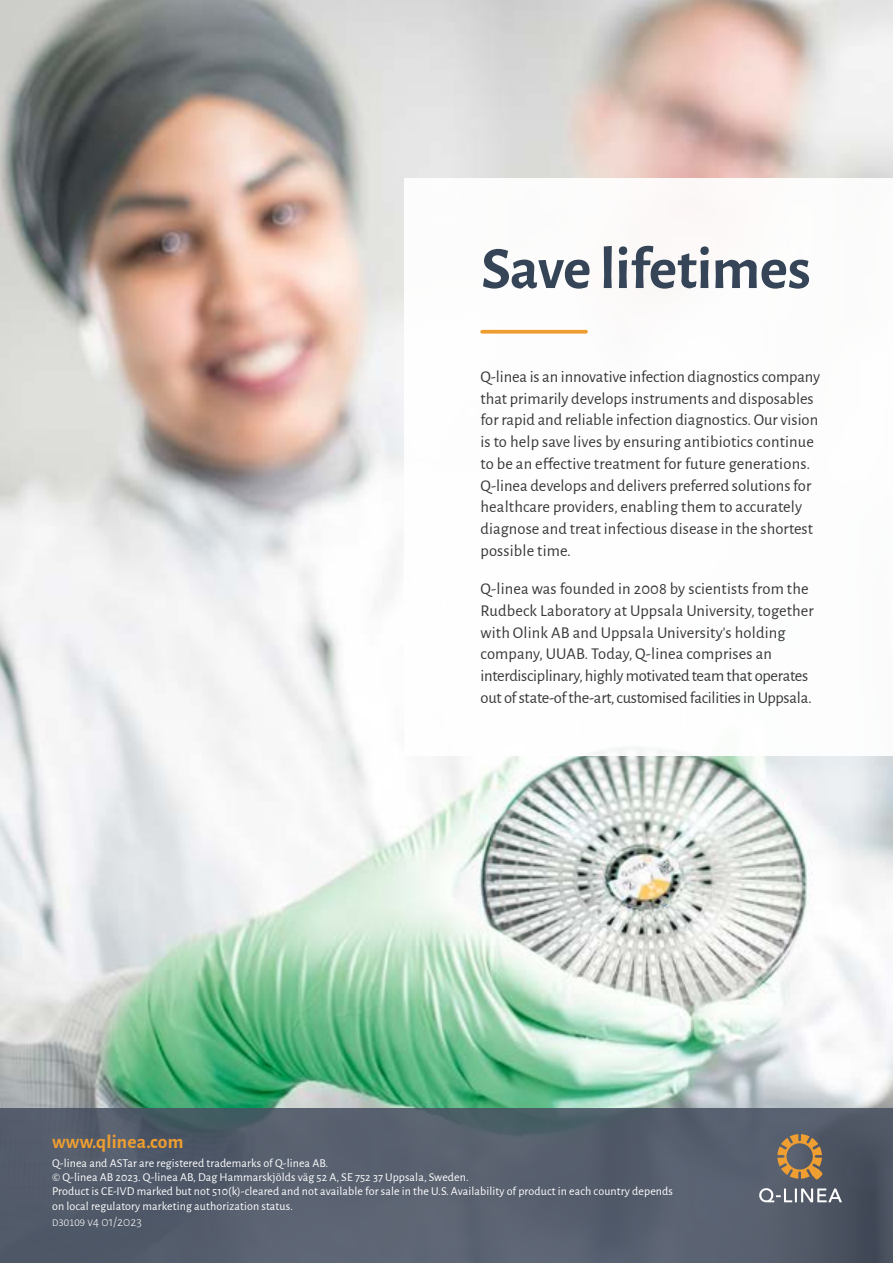
<style>
.page{position:relative;width:893px;height:1263px;background:#fff}
.page>*{position:absolute;margin:0;border:0;box-sizing:border-box;transform-origin:0 0}
.t1{font:700 60px "Alegreya Sans";letter-spacing:-.005em;color:#354456}
.t2{font:700 19.5px "Alegreya Sans";letter-spacing:.01em;color:#ee9e30}
.t3{font:16.5px/21.8px "Alegreya Sans";color:#373739}
.t4{font:300 13.5px "Alegreya Sans";color:#fff}
.t5{font:12px/14.4px "Alegreya Sans";letter-spacing:.01em;color:#fff}
.s1{font-family:"Calibri";font-size:10.5px}
</style>
<div class="page">
<img style="left:0;top:0;width:893px;height:1108px">
<svg style="left:0;top:1108px;width:893px;height:155px;background:#545d6c"></svg>
<div style="left:404px;top:179px;width:489px;height:577px;background:#fff"></div>
<svg style="left:482px;top:330px;width:104px;height:4px"></svg>
<svg style="left:759px;top:1188px;width:83px;height:14px"></svg>
<svg style="left:777px;top:1134px;width:45px;height:45px;background:#977953"></svg>
<h1 class="t1" style="left:481px;top:246px;width:331px">Save lifetimes</h1>
<p class="t3" style="left:480px;top:367px;width:341px">Q-linea is an innovative infection diagnostics company that primarily develops instruments and disposables for rapid and reliable infection diagnostics. Our vision is to help save lives by ensuring antibiotics continue to be an effective treatment for future generations.<br>Q-linea develops and delivers preferred solutions for healthcare providers, enabling them to accurately diagnose and treat infectious disease in the shortest possible time.</p>
<p class="t3" style="left:480px;top:579px;width:335px">Q-linea was founded in 2008 by scientists from the Rudbeck Laboratory at Uppsala University, together with Olink AB and Uppsala University’s holding company, UUAB. Today, Q-linea comprises an interdisciplinary, highly motivated team that operates out of state-of the-art, customised facilities in Uppsala.</p>
<p class="t2" style="left:52px;top:1134px;width:133px">www.qlinea.com</p>
<p class="t5" style="left:52px;top:1156px;width:622px">Q-linea and ASTar are registered trademarks of Q-linea AB.<br>© Q-linea AB 2023. Q-linea AB, Dag Hammarskjölds väg 52 A, SE 752 37 Uppsala, Sweden.<br>Product is CE-IVD marked but not 510(k)-cleared and not available for sale in the U.S. Availability of product in each country depends on local regulatory marketing authorization status.</p>
<p class="t4" style="left:52px;top:1216px;width:91px"><span class="s1">D30109</span> v4 01/2023</p>
</div>
